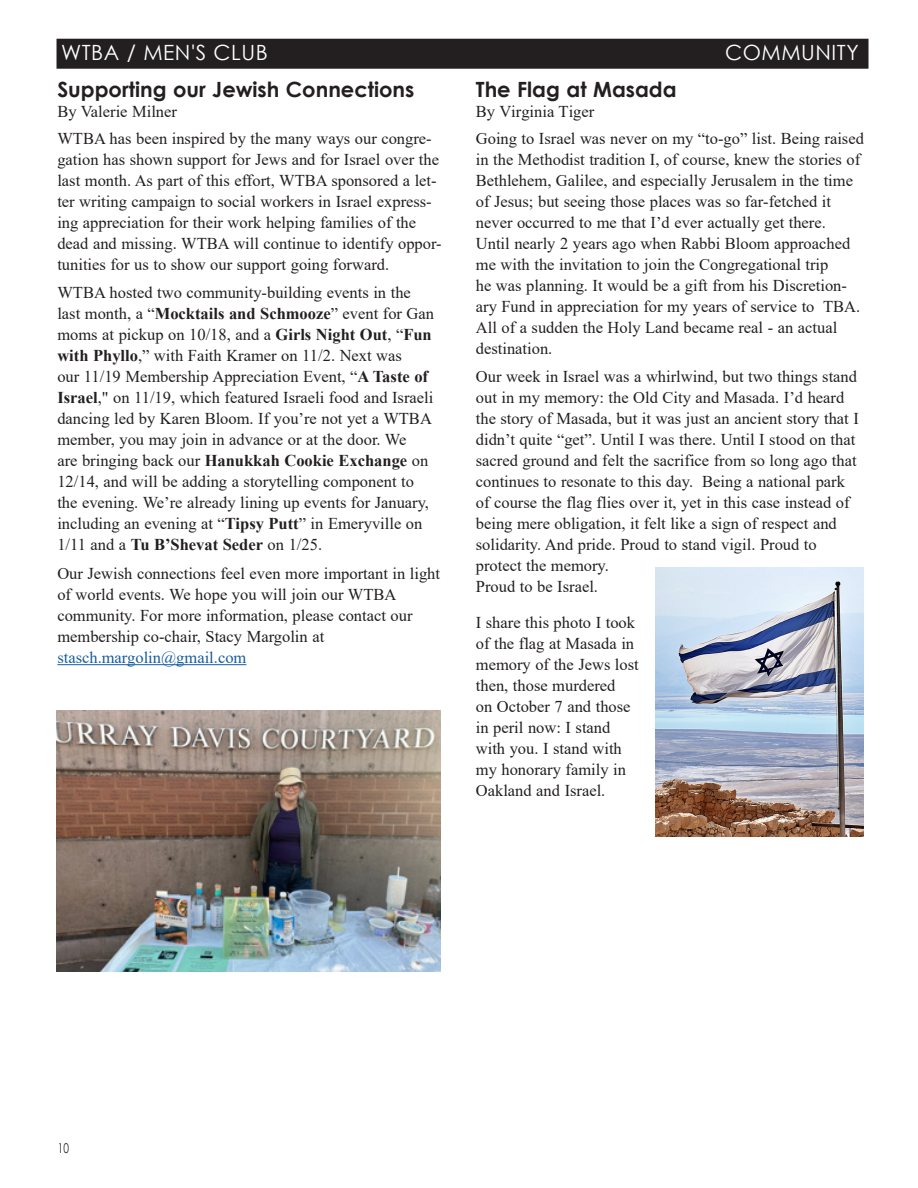
<style>
.page{position:relative;width:918px;height:1188px;background:#fff}
.page>*{position:absolute;margin:0;border:0;box-sizing:border-box;transform-origin:0 0}
.Headline{font:700 21px "Century Gothic";color:#231f20}
.Omer_Bar_Left{font:21px "Century Gothic";letter-spacing:.025em;color:#fff}
.Omer_Body{font:700 21px "Century Gothic";color:#231f20}
.Omer_Body-2{font:16.5px/21px "Times New Roman";color:#231f20}
.Byline{font:16.5px "Times New Roman";color:#231f20}
.t1{font:13.5px "Century Gothic";color:#231f20;scale:.75 1}
.s1{font-weight:700}
.s2{color:#175d9e}
</style>
<div class="page">
<div style="left:57px;top:39px;width:812px;height:30px;background:#231f20"></div>
<hr style="left:57px;top:664px;width:189px;height:1px;background:#175d9e">
<img style="left:56px;top:711px;width:384px;height:261px">
<img style="left:655px;top:567px;width:209px;height:270px">
<p class="Omer_Bar_Left" style="left:61px;top:37px;width:208px">WTBA / MEN'S CLUB</p>
<p class="Omer_Bar_Left" style="left:725px;top:37px;width:135px">COMMUNITY</p>
<p class="Headline" style="left:57px;top:73px;width:359px">Supporting our Jewish Connections</p>
<p class="Byline" style="left:57px;top:100px;width:121px">By Valerie Milner</p>
<p class="Omer_Body-2" style="left:57px;top:127px;width:386px">WTBA has been inspired by the many ways our congre&shy;gation has shown support for Jews and for Israel over the last month. As part of this effort, WTBA sponsored a let&shy;ter writing campaign to social workers in Israel express&shy;ing appreciation for their work helping families of the dead and missing. WTBA will continue to identify oppor&shy;tunities for us to show our support going forward.</p>
<p class="Omer_Body-2" style="left:57px;top:282px;width:378px">WTBA hosted two community-building events in the last month, a “<span class="s1">Mocktails and Schmooze</span>” event for Gan moms at pickup on 10/18, and a <span class="s1">Girls Night Out</span>, “<span class="s1">Fun with Phyllo</span>,” with Faith Kramer on 11/2. Next was<br>our 11/19 Membership Appreciation Event, “<span class="s1">A Taste of Israel</span>," on 11/19, which featured Israeli food and Israeli dancing led by Karen Bloom. If you’re not yet a WTBA member, you may join in advance or at the door. We<br>are bringing back our <span class="s1">Hanukkah Cookie Exchange</span> on 12/14, and will be adding a storytelling component to the evening. We’re already lining up events for January, including an evening at “<span class="s1">Tipsy Putt</span>” in Emeryville on 1/11 and a <span class="s1">Tu B’Shevat Seder</span> on 1/25.</p>
<p class="Omer_Body-2" style="left:57px;top:562px;width:384px">Our Jewish connections feel even more important in light of world events. We hope you will join our WTBA community. For more information, please contact our membership co-chair, Stacy Margolin at <span class="s2">stasch.margolin@gmail.com</span></p>
<p class="Omer_Body" style="left:476px;top:73px;width:202px">The Flag at Masada</p>
<p class="Omer_Body-2" style="left:476px;top:97px;width:390px;line-height:27px">By Virginia Tiger<br>Going to Israel was never on my “to-go” list. Being raised</p>
<p class="Omer_Body-2" style="left:476px;top:148px;width:386px">in the Methodist tradition I, of course, knew the stories of Bethlehem, Galilee, and especially Jerusalem in the time of Jesus; but seeing those places was so far-fetched it never occurred to me that I’d ever actually get there.<br>Until nearly 2 years ago when Rabbi Bloom approached me with the invitation to join the Congregational trip<br>he was planning. It would be a gift from his Discretion&shy;ary Fund in appreciation for my years of service to TBA.<br>All of a sudden the Holy Land became real - an actual destination.</p>
<p class="Omer_Body-2" style="left:476px;top:366px;width:384px">Our week in Israel was a whirlwind, but two things stand out in my memory: the Old City and Masada. I’d heard the story of Masada, but it was just an ancient story that I didn’t quite “get”. Until I was there. Until I stood on that sacred ground and felt the sacrifice from so long ago that continues to resonate to this day. Being a national park of course the flag flies over it, yet in this case instead of being mere obligation, it felt like a sign of respect and solidarity. And pride. Proud to stand vigil. Proud to protect the memory.<br>Proud to be Israel.</p>
<p class="Omer_Body-2" style="left:476px;top:612px;width:164px">I share this photo I took of the flag at Masada in memory of the Jews lost then, those murdered<br>on October 7 and those in peril now: I stand with you. I stand with my honorary family in<br>Oakland and Israel.</p>
<p class="t1" style="left:58px;top:1139px;width:16px">10</p>
</div>
